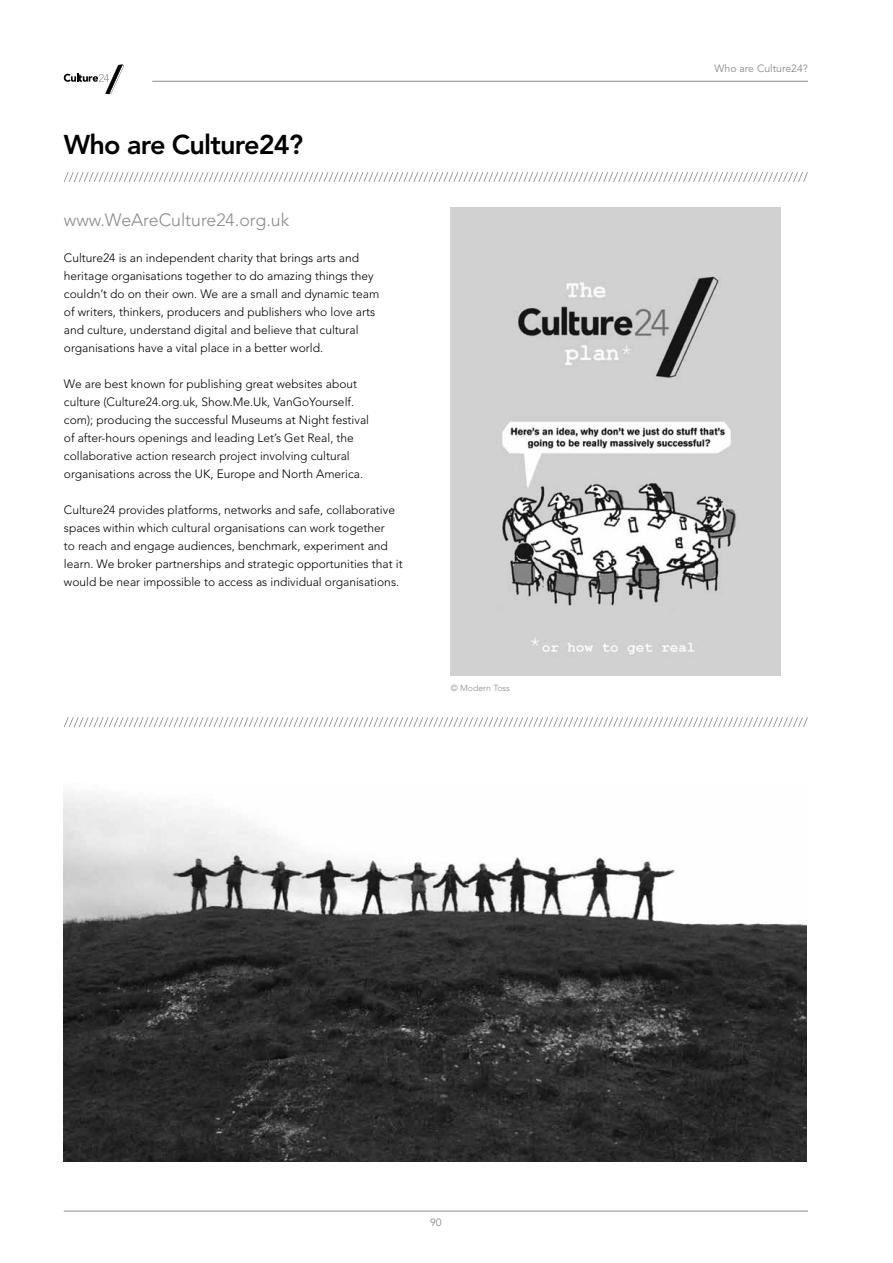
<style>
.page{position:relative;width:893px;height:1263px;background:#fff}
.page>*{position:absolute;margin:0;border:0;box-sizing:border-box;transform-origin:0 0}
.t1{font:800 27px "Avenir LT Std";letter-spacing:-.03em;color:#000}
.t2{font:300 17.7px "Avenir LT Std";color:#8a8a8a}
.t3{font:300 12px/18px "Avenir LT Std";color:#000}
.t4{font:10.5px "Avenir LT Std";color:#8a8a8a}
.t5{font:300 8.7px "Avenir LT Std";color:#8a8a8a}
</style>
<div class="page">
<hr style="left:152px;top:81px;width:656px;height:1px;background:#8a8a8a">
<svg style="left:64px;top:64px;width:60px;height:30px"></svg>
<hr style="left:64px;top:1211px;width:744px;height:1px;background:#8a8a8a">
<svg style="left:64px;top:172px;width:744px;height:10px"></svg>
<svg style="left:64px;top:717px;width:744px;height:10px"></svg>
<img style="left:451px;top:208px;width:329px;height:468px">
<img style="left:64px;top:794px;width:742px;height:368px">
<h1 class="t1" style="left:64px;top:128px;width:241px">Who are Culture24?</h1>
<h2 class="t2" style="left:64px;top:209px;width:227px">www.WeAreCulture24.org.uk</h2>
<p class="t3" style="left:64px;top:249px;width:317px">Culture24 is an independent charity that brings arts and heritage organisations together to do amazing things they couldn’t do on their own. We are a small and dynamic team of writers, thinkers, producers and publishers who love arts and culture, understand digital and believe that cultural organisations have a vital place in a better world.</p>
<p class="t3" style="left:64px;top:375px;width:307px">We are best known for publishing great websites about culture (Culture24.org.uk, Show.Me.Uk, VanGoYourself. com); producing the successful Museums at Night festival of after-hours openings and leading Let’s Get Real, the collaborative action research project involving cultural organisations across the UK, Europe and North America.</p>
<p class="t3" style="left:64px;top:501px;width:340px">Culture24 provides platforms, networks and safe, collaborative spaces within which cultural organisations can work together<br>to reach and engage audiences, benchmark, experiment and learn. We broker partnerships and strategic opportunities that it would be near impossible to access as individual organisations.</p>
<p class="t5" style="left:451px;top:683px;width:61px">© Modern Toss</p>
<p class="t4" style="left:715px;top:63px;width:95px">Who are Culture24?</p>
<p class="t4" style="left:430px;top:1216px;width:13px">90</p>
</div>
